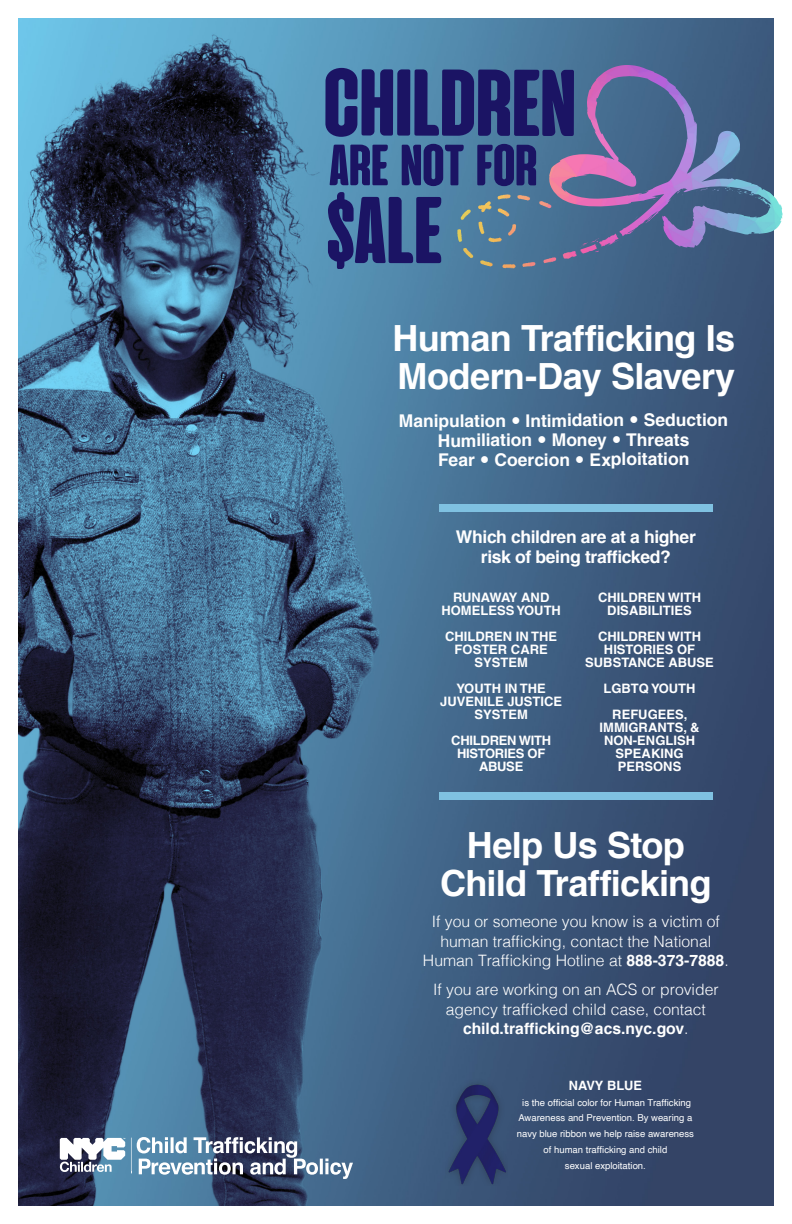
<style>
.page{position:relative;width:792px;height:1224px;background:#fff}
.page>*{position:absolute;margin:0;border:0;box-sizing:border-box;transform-origin:0 0}
.t1{font:700 36.1px/38.2px "Helvetica";letter-spacing:-.02em;color:#fff;text-align:center}
.t2{font:700 17.5px/19.5px "Helvetica";letter-spacing:-.01em;color:#fff;text-align:center}
.t3{font:300 15.7px/19.6px "Helvetica";color:#fff;text-align:center}
.t4{font:700 13px/13px "Helvetica";color:#fff;text-align:center}
.t5{font:700 13px/13px "Helvetica";letter-spacing:-.02em;color:#fff;text-align:center}
.t6{font:700 12.9px "Helvetica";color:#fff}
.t7{font:9.5px/15.8px "Helvetica";color:#fff;text-align:center}
.s1{font-weight:700}
</style>
<div class="page">
<img style="left:18px;top:18px;width:756px;height:1188px">
<svg style="left:325px;top:68px;width:249px;height:201px;background:#3a5288"></svg>
<img style="left:549px;top:65px;width:115px;height:168px">
<div style="left:439px;top:793px;width:274px;height:7px;background:#7fc1e1"></div>
<div style="left:439px;top:504px;width:274px;height:8px;background:#7fc1e1"></div>
<img style="left:446px;top:1073px;width:62px;height:112px">
<svg style="left:60px;top:1137px;width:293px;height:42px"></svg>
<svg style="left:512px;top:417px;width:7px;height:7px"></svg>
<svg style="left:631px;top:416px;width:6px;height:7px"></svg>
<svg style="left:539px;top:436px;width:6px;height:7px"></svg>
<svg style="left:613px;top:436px;width:7px;height:7px"></svg>
<svg style="left:481px;top:456px;width:7px;height:7px"></svg>
<svg style="left:576px;top:456px;width:7px;height:7px"></svg>
<p class="t1" style="left:392px;top:318px;width:344px;text-align:left">Human Trafficking Is<br>Modern-Day Slavery</p>
<p class="t2" style="left:399px;top:410px;width:331px">Manipulation Intimidation Seduction<br>Humiliation Money Threats<br>Fear Coercion Exploitation</p>
<p class="t2" style="left:456px;top:527px;width:241px">Which children are at a higher risk of being trafficked?</p>
<p class="t4" style="left:441px;top:590px;width:121px">RUNAWAY AND<br>HOMELESS YOUTH</p>
<p class="t4" style="left:445px;top:630px;width:114px">CHILDREN IN THE<br>FOSTER CARE<br>SYSTEM</p>
<p class="t4" style="left:440px;top:682px;width:124px">YOUTH IN THE<br>JUVENILE JUSTICE<br>SYSTEM</p>
<p class="t5" style="left:451px;top:734px;width:101px">CHILDREN WITH<br>HISTORIES OF<br>ABUSE</p>
<p class="t4" style="left:598px;top:590px;width:104px">CHILDREN WITH<br>DISABILITIES</p>
<p class="t4" style="left:585px;top:630px;width:130px">CHILDREN WITH<br>HISTORIES OF<br>SUBSTANCE ABUSE</p>
<p class="t4" style="left:604px;top:675px;width:94px;line-height:26.3px">LGBTQ YOUTH<br>REFUGEES,</p>
<p class="t4" style="left:600px;top:721px;width:101px">IMMIGRANTS, &amp;<br>NON-ENGLISH<br>SPEAKING<br>PERSONS</p>
<p class="t1" style="left:440px;top:826px;width:273px">Help Us Stop<br>Child Trafficking</p>
<p class="t3" style="left:423px;top:910px;width:307px">If you or someone you know is a victim of human trafficking, contact the National<br>Human Trafficking Hotline at <span class="s1">888-373-7888</span>.</p>
<p class="t3" style="left:433px;top:978px;width:287px">If you are working on an ACS or provider agency trafficked child case, contact <span class="s1">child.trafficking@acs.nyc.gov</span>.</p>
<p class="t6" style="left:569px;top:1077px;width:75px">NAVY BLUE</p>
<p class="t7" style="left:517px;top:1095px;width:179px">is the official color for Human Trafficking Awareness and Prevention. By wearing a navy blue ribbon we help raise awareness of human trafficking and child<br>sexual exploitation.</p>
</div>
